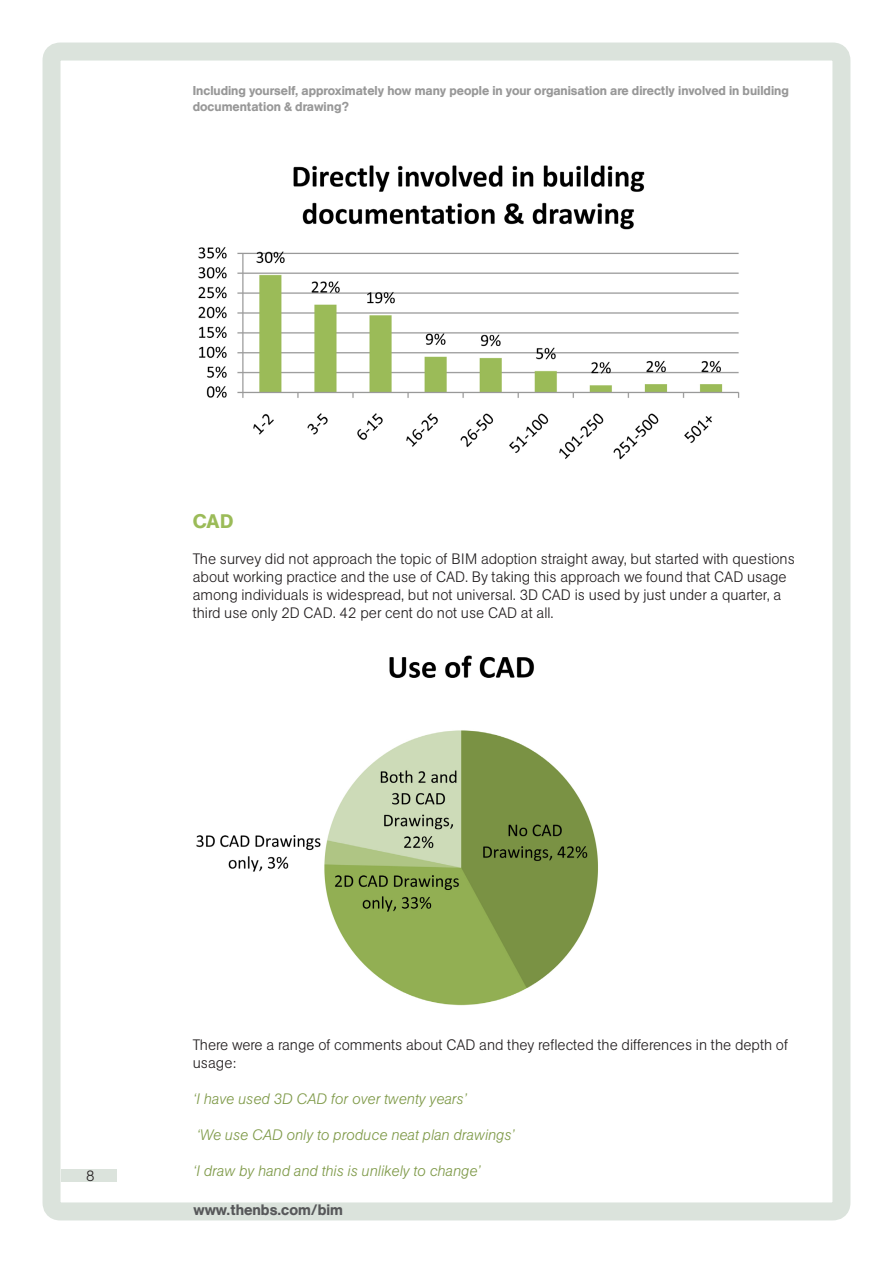
<style>
.page{position:relative;width:893px;height:1263px;background:#fff}
.page>*{position:absolute;margin:0;border:0;box-sizing:border-box;transform-origin:0 0}
.t1{font:500 19.5px "AG Buch BQ";color:#9bbb58}
.Text{font:300 15px/18px "AG Buch BQ";color:#231f20}
.Text-2{font:italic 300 15px "AG Buch BQ";color:#7f9a49}
.t2{font:500 15px "AG Buch BQ";color:#57585a}
.Text-3{font:500 12.75px/15.8px "AG Buch BQ";color:#989898}
</style>
<div class="page">
<div style="left:43px;top:43px;width:807px;height:1177px;border:18px solid #dbe3dc;border-radius:9px"></div>
<div style="left:61px;top:1169px;width:55px;height:12px;background:#dbe3dc"></div>
<img style="left:198px;top:165px;width:542px;height:295px">
<img style="left:196px;top:655px;width:402px;height:351px">
<p class="Text-3" style="left:193px;top:83px;width:597px">Including yourself, approximately how many people in your organisation are directly involved in building documentation &amp; drawing?</p>
<h1 class="t1" style="left:193px;top:509px;width:42px">CAD</h1>
<p class="Text" style="left:193px;top:550px;width:604px">The survey did not approach the topic of BIM adoption straight away, but started with questions about working practice and the use of CAD. By taking this approach we found that CAD usage among individuals is widespread, but not universal. 3D CAD is used by just under a quarter, a third use only 2D CAD. 42 per cent do not use CAD at all.</p>
<p class="Text" style="left:86px;top:1166px;width:10px">8</p>
<p class="Text" style="left:193px;top:1036px;width:597px">There were a range of comments about CAD and they reflected the differences in the depth of usage:</p>
<p class="Text-2" style="left:193px;top:1090px;width:275px">‘I have used 3D CAD for over twenty years’</p>
<p class="Text-2" style="left:196px;top:1126px;width:319px">‘We use CAD only to produce neat plan drawings’</p>
<p class="Text-2" style="left:193px;top:1162px;width:289px">‘I draw by hand and this is unlikely to change’</p>
<p class="t2" style="left:193px;top:1201px;width:151px">www.thenbs.com/bim</p>
</div>
